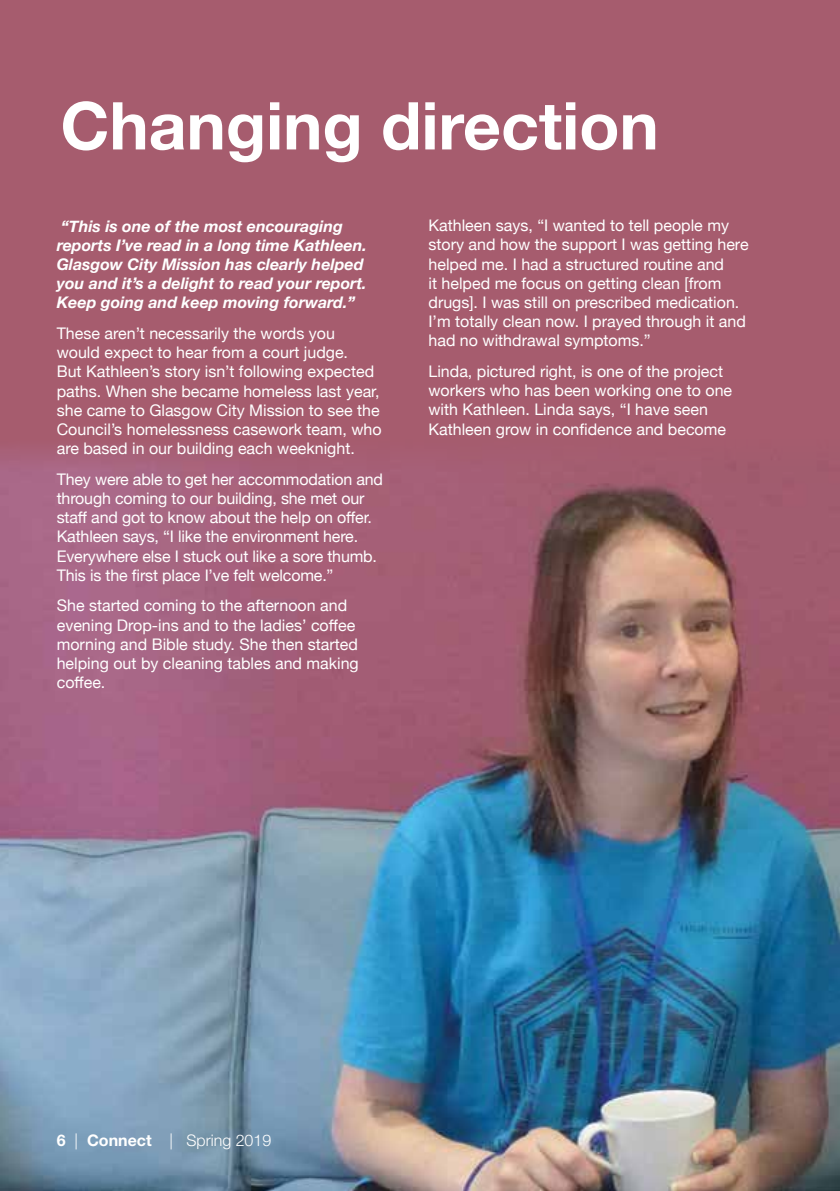
<style>
.page{position:relative;width:840px;height:1191px;background:#fff}
.page>*{position:absolute;margin:0;border:0;box-sizing:border-box;transform-origin:0 0}
.t1{font:700 66px "Helvetica Neue";color:#fff}
.t2{font:16px/19.2px "Helvetica Neue";color:#fff}
.t3{font:italic 700 16px/19.2px "Helvetica Neue";color:#fff}
.t4{font:300 16px "Helvetica Neue LT Std";color:#fff}
.s1{font-weight:700}
</style>
<div class="page">
<img style="left:0;top:482px;width:839px;height:709px">
<div style="left:0;top:0;width:839px;height:482px;background:#a65c6e"></div>
<h1 class="t1" style="left:60px;top:74px;width:599px">Changing direction</h1>
<p class="t3" style="left:57px;top:217px;width:311px">“This is one of the most encouraging reports I’ve read in a long time Kathleen.<br>Glasgow City Mission has clearly helped you and it’s a delight to read your report.<br>Keep going and keep moving forward.”</p>
<p class="t2" style="left:57px;top:324px;width:326px">These aren’t necessarily the words you would expect to hear from a court judge.<br>But Kathleen’s story isn’t following expected paths. When she became homeless last year, she came to Glasgow City Mission to see the Council’s homelessness casework team, who are based in our building each weeknight.</p>
<p class="t2" style="left:57px;top:470px;width:328px">They were able to get her accommodation and through coming to our building, she met our staff and got to know about the help on offer.<br>Kathleen says, “I like the environment here.<br>Everywhere else I stuck out like a sore thumb.<br>This is the first place I’ve felt welcome.”</p>
<p class="t2" style="left:57px;top:597px;width:303px">She started coming to the afternoon and evening Drop-ins and to the ladies’ coffee morning and Bible study. She then started helping out by cleaning tables and making coffee.</p>
<p class="t2" style="left:428px;top:217px;width:321px">Kathleen says, “I wanted to tell people my story and how the support I was getting here helped me. I had a structured routine and<br>it helped me focus on getting clean [from drugs]. I was still on prescribed medication.<br>I’m totally clean now. I prayed through it and had no withdrawal symptoms.”</p>
<p class="t2" style="left:428px;top:363px;width:305px">Linda, pictured right, is one of the project workers who has been working one to one with Kathleen. Linda says, “I have seen Kathleen grow in confidence and become</p>
<p class="t4" style="left:57px;top:1130px;width:216px"><span class="s1">6</span> | <span class="s1">Connect</span> | Spring 2019</p>
</div>
